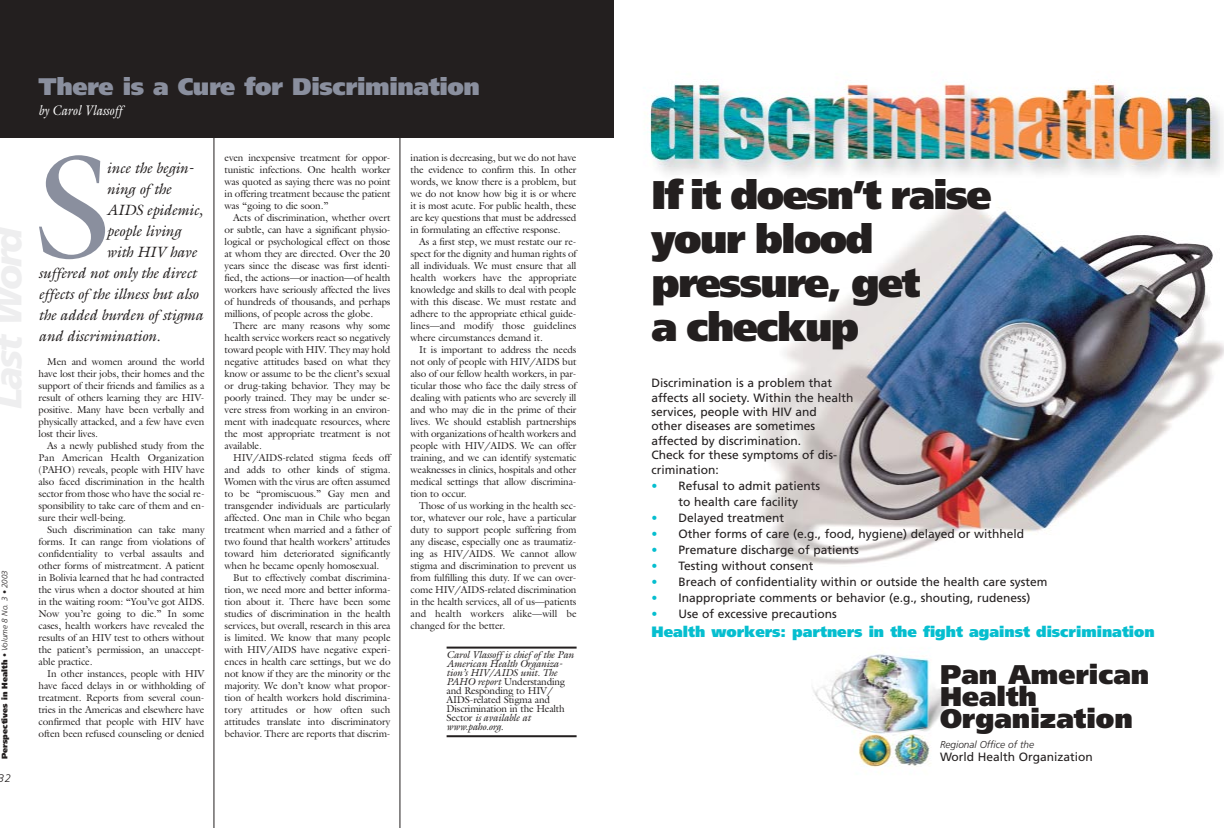
<style>
.page{position:relative;width:1224px;height:828px;background:#fff}
.page>*{position:absolute;margin:0;border:0;box-sizing:border-box;transform-origin:0 0}
.t1{font:147.4px "Galliard";color:#8a8f9e}
.t2{font:900 40px/44px "Frutiger";letter-spacing:-.04em;color:#231f1f}
.t3{font:900 27px/22px "Frutiger";color:#231f1f}
.t4{font:900 24px "Frutiger";letter-spacing:-.015em;color:#8a8f9e}
.t5{font:italic 15px "Galliard";letter-spacing:-.015em;color:#231f1f}
.t6{font:900 15px "Frutiger";color:#06becf}
.t7{font:italic 14px "Galliard";color:#fff;scale:.86 1}
.t8{font:12px/14.4px "Frutiger";color:#231f1f}
.t9{font:italic 300 11px "Frutiger";color:#231f1f}
.t10{font:10px/12px "Galliard";letter-spacing:-.015em;color:#231f1f;text-align:justify}
.t11{font:italic 10px/9px "Galliard";letter-spacing:-.02em;color:#231f1f}
.t12{font:italic 300 10px "Frutiger";color:#231f1f}
.t13{font:900 8px "Frutiger";color:#231f1f}
.s1{font-weight:300}
.s2{font-weight:300;font-style:italic}
.s3{font-style:normal}
.s4{color:#06becf}
</style>
<div class="page">
<hr style="left:214px;top:54px;width:1px;height:774px;background:#231f1f">
<hr style="left:400px;top:54px;width:1px;height:774px;background:#231f1f">
<div style="left:0;top:0;width:614px;height:138px;background:#231f1f"></div>
<hr style="left:447px;top:647px;width:130px;height:2px;background:#231f1f">
<hr style="left:447px;top:735px;width:130px;height:2px;background:#231f1f">
<img style="left:649px;top:83px;width:575px;height:685px">
<p class="t13" style="left:1px;top:759px;width:191px;rotate:-90deg">Perspectives in Health <span class="s1">•</span> <span class="s2">Volume 8 No. 3 • 2003</span></p>
<p class="t9" style="left:-1px;top:774px;width:14px">32</p>
<h3 class="t4" style="left:39px;top:77px;width:443px">There is a Cure for Discrimination</h3>
<h3 class="t7" style="left:39px;top:105px;width:99px">by Carol Vlassoff</h3>
<h1 class="t1" style="left:36px;top:151px;width:78px">S</h1>
<h3 class="t5" style="left:106px;top:163px;width:87px">ince the begin-</h3>
<h3 class="t5" style="left:106px;top:184px;width:66px">ning of the</h3>
<h3 class="t5" style="left:106px;top:205px;width:98px">AIDS epidemic,</h3>
<h3 class="t5" style="left:106px;top:226px;width:76px">people living</h3>
<h3 class="t5" style="left:106px;top:247px;width:92px">with HIV have</h3>
<h3 class="t5" style="left:39px;top:268px;width:160px">suffered not only the direct</h3>
<h3 class="t5" style="left:39px;top:289px;width:161px">effects of the illness but also</h3>
<h3 class="t5" style="left:39px;top:310px;width:166px">the added burden of stigma</h3>
<h3 class="t5" style="left:39px;top:331px;width:123px">and discrimination.</h3>
<p class="t10" style="left:39px;top:357px;width:168px;text-indent:9px">Men and women around the world have lost their jobs, their homes and the support of their friends and families as a result of others learning they are HIV&shy;positive. Many have been verbally and physically attacked, and a few have even lost their lives.</p>
<p class="t10" style="left:39px;top:441px;width:168px;text-indent:9px">As a newly published study from the Pan American Health Organization (PAHO) reveals, people with HIV have also faced discrimination in the health sector from those who have the social re&shy;sponsibility to take care of them and en&shy;sure their well-being.</p>
<p class="t10" style="left:39px;top:525px;width:168px;text-indent:9px">Such discrimination can take many forms. It can range from violations of confidentiality to verbal assaults and other forms of mistreatment. A patient in Bolivia learned that he had contracted the virus when a doctor shouted at him in the waiting room: “You’ve got AIDS.<br>Now you’re going to die.” In some cases, health workers have revealed the results of an HIV test to others without the patient’s permission, an unaccept&shy;able practice.</p>
<p class="t10" style="left:39px;top:669px;width:167px;text-indent:9px">In other instances, people with HIV have faced delays in or withholding of treatment. Reports from several coun&shy;tries in the Americas and elsewhere have confirmed that people with HIV have often been refused counseling or denied</p>
<p class="t10" style="left:225px;top:153px;width:167px">even inexpensive treatment for oppor&shy;tunistic infections. One health worker was quoted as saying there was no point in offering treatment because the patient was “going to die soon.”</p>
<p class="t10" style="left:225px;top:213px;width:167px;text-indent:9px">Acts of discrimination, whether overt or subtle, can have a significant physio&shy;logical or psychological effect on those at whom they are directed. Over the 20 years since the disease was first identi&shy;fied, the actions—or inaction—of health workers have seriously affected the lives of hundreds of thousands, and perhaps millions, of people across the globe.</p>
<p class="t10" style="left:225px;top:321px;width:167px;text-indent:9px">There are many reasons why some health service workers react so negatively toward people with HIV. They may hold negative attitudes based on what they know or assume to be the client’s sexual or drug-taking behavior. They may be poorly trained. They may be under se&shy;vere stress from working in an environ&shy;ment with inadequate resources, where the most appropriate treatment is not available.</p>
<p class="t10" style="left:225px;top:453px;width:168px;text-indent:9px">HIV/AIDS-related stigma feeds off and adds to other kinds of stigma.<br>Women with the virus are often assumed to be “promiscuous.” Gay men and transgender individuals are particularly affected. One man in Chile who began treatment when married and a father of two found that health workers’ attitudes toward him deteriorated significantly when he became openly homosexual.</p>
<p class="t10" style="left:225px;top:573px;width:168px;text-indent:9px">But to effectively combat discrimina&shy;tion, we need more and better informa&shy;tion about it. There have been some studies of discrimination in the health services, but overall, research in this area is limited. We know that many people with HIV/AIDS have negative experi&shy;ences in health care settings, but we do not know if they are the minority or the majority. We don’t know what propor&shy;tion of health workers hold discrimina&shy;tory attitudes or how often such attitudes translate into discriminatory behavior. There are reports that discrim-</p>
<p class="t10" style="left:411px;top:153px;width:167px">ination is decreasing, but we do not have the evidence to confirm this. In other words, we know there is a problem, but we do not know how big it is or where it is most acute. For public health, these are key questions that must be addressed in formulating an effective response.</p>
<p class="t10" style="left:411px;top:237px;width:168px;text-indent:9px">As a first step, we must restate our re&shy;spect for the dignity and human rights of all individuals. We must ensure that all health workers have the appropriate knowledge and skills to deal with people with this disease. We must restate and adhere to the appropriate ethical guide&shy;lines—and modify those guidelines where circumstances demand it.</p>
<p class="t10" style="left:411px;top:345px;width:167px;text-indent:9px">It is important to address the needs not only of people with HIV/AIDS but also of our fellow health workers, in par&shy;ticular those who face the daily stress of dealing with patients who are severely ill and who may die in the prime of their lives. We should establish partnerships with organizations of health workers and people with HIV/AIDS. We can offer training, and we can identify systematic weaknesses in clinics, hospitals and other medical settings that allow discrimina&shy;tion to occur.</p>
<p class="t10" style="left:411px;top:501px;width:168px;text-indent:9px">Those of us working in the health sec&shy;tor, whatever our role, have a particular duty to support people suffering from any disease, especially one as traumatiz&shy;ing as HIV/AIDS. We cannot allow stigma and discrimination to prevent us from fulfilling this duty. If we can over&shy;come HIV/AIDS-related discrimination in the health services, all of us—patients and health workers alike—will be changed for the better.</p>
<p class="t11" style="left:447px;top:651px;width:129px">Carol Vlassoff is chief of the Pan<br>American Health Organiza&shy;tion’s HIV/AIDS unit. The<br>PAHO report <span class="s3">Understanding and Responding to HIV/<br>AIDS-related Stigma and<br>Discrimination in the Health<br>Sector</span> is available at www.paho.org.</p>
<h2 class="t2" style="left:652px;top:176px;width:342px">If it doesn’t raise your blood pressure, get<br>a checkup</h2>
<p class="t8" style="left:652px;top:377px;width:203px">Discrimination is a problem that affects all society. Within the health services, people with HIV and<br>other diseases are sometimes affected by discrimination.<br>Check for these symptoms of dis&shy;crimination:</p>
<p class="t8" style="left:652px;top:478px;width:170px;line-height:16px;text-align:center"><span class="s4">•</span> Refusal to admit patients to health care facility</p>
<p class="t8" style="left:652px;top:511px;width:134px"><span class="s4">•</span> Delayed treatment</p>
<p class="t8" style="left:652px;top:527px;width:374px"><span class="s4">•</span> Other forms of care (e.g., food, hygiene) delayed or withheld</p>
<p class="t8" style="left:652px;top:543px;width:209px"><span class="s4">•</span> Premature discharge of patients</p>
<p class="t8" style="left:652px;top:559px;width:164px"><span class="s4">•</span> Testing without consent</p>
<p class="t8" style="left:652px;top:575px;width:397px"><span class="s4">•</span> Breach of confidentiality within or outside the health care system</p>
<p class="t8" style="left:652px;top:591px;width:380px"><span class="s4">•</span> Inappropriate comments or behavior (e.g., shouting, rudeness)</p>
<p class="t8" style="left:652px;top:607px;width:187px"><span class="s4">•</span> Use of excessive precautions</p>
<h3 class="t6" style="left:652px;top:625px;width:505px">Health workers: partners in the fight against discrimination</h3>
<h3 class="t3" style="left:940px;top:666px;width:211px">Pan American<br>Health<br>Organization</h3>
<p class="t12" style="left:940px;top:741px;width:96px">Regional Office of the</p>
<p class="t8" style="left:940px;top:751px;width:154px">World Health Organization</p>
</div>
